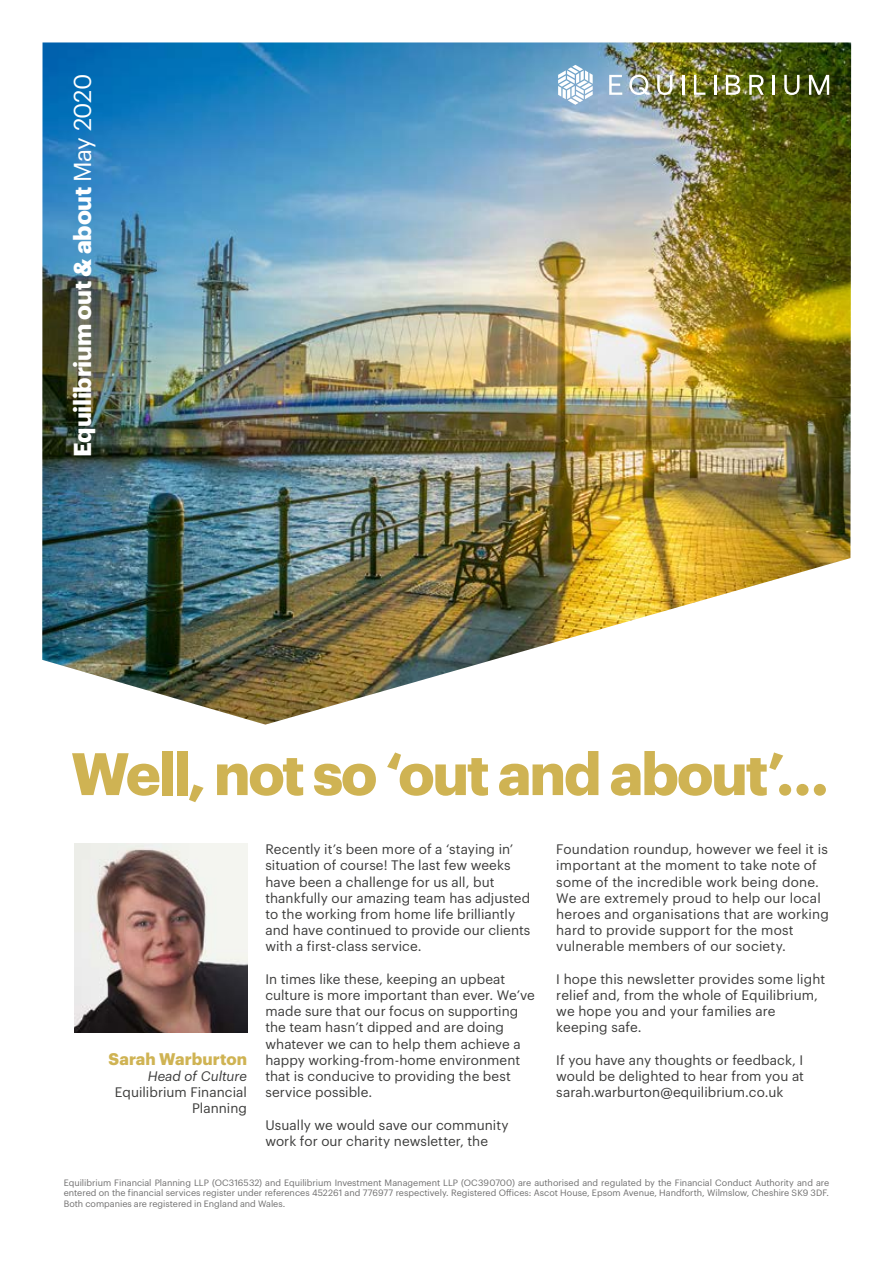
<style>
.page{position:relative;width:893px;height:1263px;background:#fff}
.page>*{position:absolute;margin:0;border:0;box-sizing:border-box;transform-origin:0 0}
.t1{font:700 58.5px "Graphik";letter-spacing:-.035em;color:#cfb353}
.t2{font:700 24px "Graphik";letter-spacing:-.01em;color:#fff}
.subhead_2{font:700 16.5px "Graphik";letter-spacing:.005em;color:#cfb353}
.body{font:13.5px/16.2px "Graphik";letter-spacing:.005em;color:#3c3c3b}
.body-2{font:italic 13.5px "Graphik";color:#3c3c3b}
.t3{font:9px/10.8px "Graphik";color:#706f6f;text-align:justify}
.s1{font-weight:400}
</style>
<div class="page">
<img style="left:42px;top:42px;width:809px;height:683px">
<svg style="left:558px;top:65px;width:35px;height:40px"></svg>
<svg style="left:609px;top:75px;width:13px;height:20px"></svg>
<svg style="left:629px;top:75px;width:21px;height:20px"></svg>
<svg style="left:657px;top:75px;width:15px;height:20px"></svg>
<hr style="left:682px;top:75px;width:2px;height:20px;background:#fff">
<svg style="left:694px;top:75px;width:11px;height:20px"></svg>
<hr style="left:714px;top:75px;width:2px;height:20px;background:#fff">
<svg style="left:726px;top:75px;width:14px;height:20px"></svg>
<svg style="left:749px;top:75px;width:15px;height:20px"></svg>
<hr style="left:772px;top:75px;width:3px;height:20px;background:#fff">
<svg style="left:784px;top:75px;width:15px;height:20px"></svg>
<svg style="left:809px;top:75px;width:20px;height:20px"></svg>
<img style="left:74px;top:843px;width:173px;height:189px">
<p class="t2" style="left:64px;top:457px;width:385px;rotate:-90deg">Equilibrium out &amp; about <span class="s1">May 2020</span></p>
<p class="t1" style="left:71px;top:728px;width:759px">Well, not so ‘out and about’…</p>
<p class="subhead_2" style="left:109px;top:1046px;width:140px">Sarah Warburton</p>
<p class="body-2" style="left:148px;top:1066px;width:101px">Head of Culture</p>
<p class="body" style="left:115px;top:1083px;width:134px;text-align:right">Equilibrium Financial<br>Planning</p>
<p class="body" style="left:265px;top:840px;width:266px">Recently it’s been more of a ‘staying in’ situation of course! The last few weeks have been a challenge for us all, but thankfully our amazing team has adjusted to the working from home life brilliantly and have continued to provide our clients with a first-class service.</p>
<p class="body" style="left:265px;top:970px;width:271px">In times like these, keeping an upbeat culture is more important than ever. We’ve made sure that our focus on supporting the team hasn’t dipped and are doing whatever we can to help them achieve a happy working-from-home environment that is conducive to providing the best service possible.</p>
<p class="body" style="left:265px;top:1115px;width:245px">Usually we would save our community work for our charity newsletter, the</p>
<p class="body" style="left:556px;top:840px;width:274px">Foundation roundup, however we feel it is important at the moment to take note of some of the incredible work being done.<br>We are extremely proud to help our local heroes and organisations that are working hard to provide support for the most vulnerable members of our society.</p>
<p class="body" style="left:556px;top:970px;width:270px">I hope this newsletter provides some light relief and, from the whole of Equilibrium, we hope you and your families are keeping safe.</p>
<p class="body" style="left:556px;top:1051px;width:249px;text-align:justify">If you have any thoughts or feedback, I would be delighted to hear from you at sarah.warburton@equilibrium.co.uk</p>
<p class="t3" style="left:64px;top:1176px;width:767px">Equilibrium Financial Planning LLP (OC316532) and Equilibrium Investment Management LLP (OC390700) are authorised and regulated by the Financial Conduct Authority and are entered on the financial services register under references 452261 and 776977 respectively. Registered Offices: Ascot House, Epsom Avenue, Handforth, Wilmslow, Cheshire SK9 3DF.<br>Both companies are registered in England and Wales.</p>
</div>
